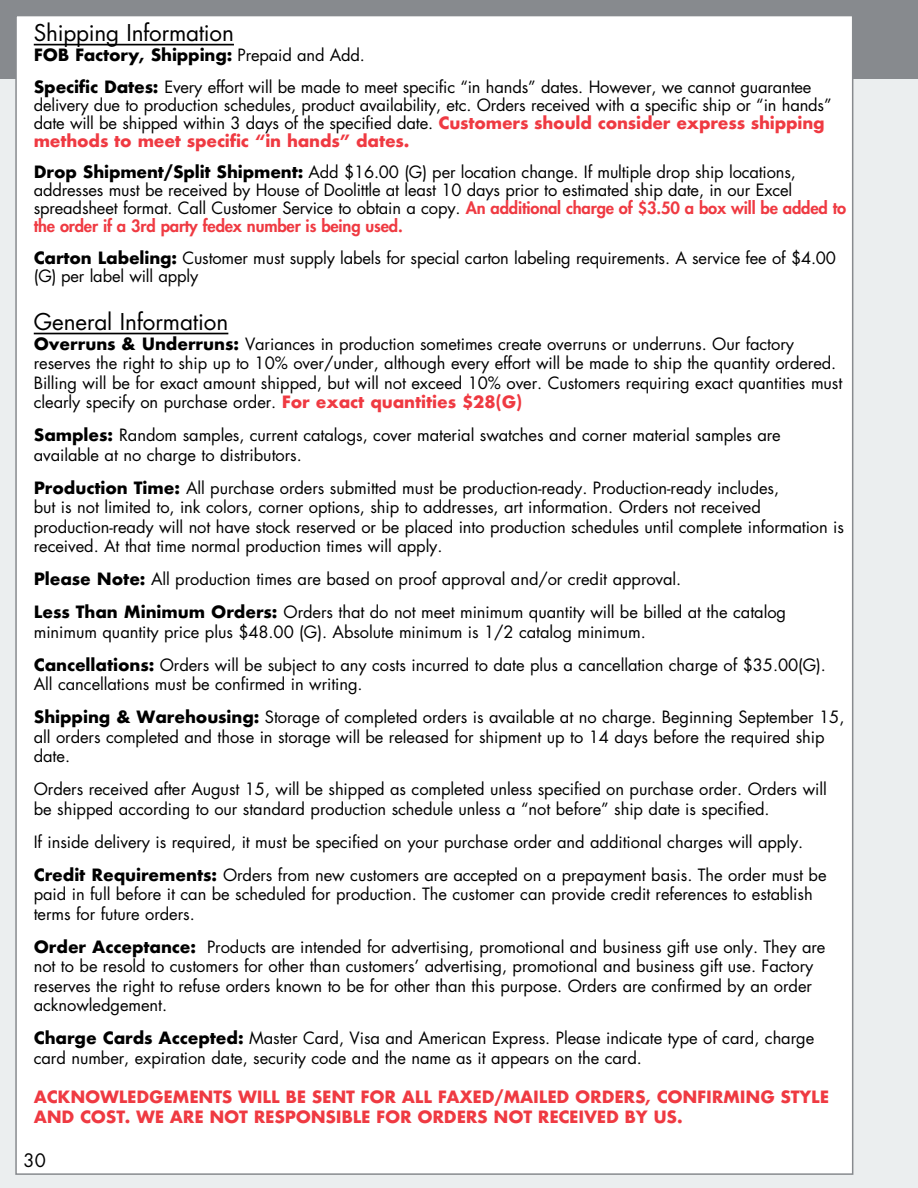
<style>
.page{position:relative;width:918px;height:1188px;background:#ebeeef}
.page>*{position:absolute;margin:0;border:0;box-sizing:border-box;transform-origin:0 0}
.t1{font:22.5px "Futura";letter-spacing:-.01em;color:#000}
.t2{font:18px "Futura";color:#000}
.t3{font:16.5px/19.5px "Futura";letter-spacing:-.005em;color:#000}
.t4{font:700 16.5px/20px "Futura";letter-spacing:-.015em;color:#ef3a42}
.s1{font-weight:700}
.s2{font-weight:700;color:#ef3a42}
.s3{font-weight:800;color:#ef3a42}
</style>
<div class="page">
<div style="left:0;top:0;width:918px;height:78px;background:#878a8e"></div>
<div style="left:15px;top:15px;width:838px;height:1160px;background:#fff;border:2px solid #878a8e"></div>
<hr style="left:34px;top:44px;width:200px;height:1px;background:#000">
<hr style="left:34px;top:333px;width:194px;height:1px;background:#000">
<h1 class="t1" style="left:34px;top:17px;width:202px">Shipping Information</h1>
<p class="t3" style="left:34px;top:39px;width:779px;line-height:31.5px"><span class="s1">FOB Factory, Shipping:</span> Prepaid and Add.<br><span class="s1">Specific Dates:</span> Every effort will be made to meet specific “in hands” dates. However, we cannot guarantee</p>
<p class="t3" style="left:34px;top:95px;width:799px;line-height:18px">delivery due to production schedules, product availability, etc. Orders received with a specific ship or “in hands” date will be shipped within 3 days of the specified date. <span class="s2">Customers should consider express shipping methods to meet specific “in hands” dates.</span></p>
<p class="t3" style="left:34px;top:163px;width:814px;line-height:18px"><span class="s1">Drop Shipment/Split Shipment:</span> Add $16.00 (G) per location change. If multiple drop ship locations, addresses must be received by House of Doolittle at least 10 days prior to estimated ship date, in our Excel spreadsheet format. Call Customer Service to obtain a copy. <span class="s3">An additional charge of $3.50 a box will be added to the order if a 3rd party fedex number is being used.</span></p>
<p class="t3" style="left:34px;top:248px;width:804px;line-height:18px"><span class="s1">Carton Labeling:</span> Customer must supply labels for special carton labeling requirements. A service fee of $4.00 (G) per label will apply</p>
<h1 class="t1" style="left:34px;top:306px;width:196px">General Information</h1>
<p class="t3" style="left:34px;top:334px;width:810px"><span class="s1">Overruns &amp; Underruns:</span> Variances in production sometimes create overruns or underruns. Our factory reserves the right to ship up to 10% over/under, although every effort will be made to ship the quantity ordered.<br>Billing will be for exact amount shipped, but will not exceed 10% over. Customers requiring exact quantities must clearly specify on purchase order. <span class="s2">For exact quantities $28(G)</span></p>
<p class="t3" style="left:34px;top:425px;width:749px"><span class="s1">Samples:</span> Random samples, current catalogs, cover material swatches and corner material samples are available at no charge to distributors.</p>
<p class="t3" style="left:34px;top:478px;width:812px"><span class="s1">Production Time:</span> All purchase orders submitted must be production-ready. Production-ready includes,<br>but is not limited to, ink colors, corner options, ship to addresses, art information. Orders not received production-ready will not have stock reserved or be placed into production schedules until complete information is received. At that time normal production times will apply.</p>
<p class="t3" style="left:34px;top:562px;width:754px;line-height:33px"><span class="s1">Please Note:</span> All production times are based on proof approval and/or credit approval.<br><span class="s1">Less Than Minimum Orders:</span> Orders that do not meet minimum quantity will be billed at the catalog</p>
<p class="t3" style="left:34px;top:615px;width:794px;line-height:33px">minimum quantity price plus $48.00 (G). Absolute minimum is 1/2 catalog minimum.<br><span class="s1">Cancellations:</span> Orders will be subject to any costs incurred to date plus a cancellation charge of $35.00(G).</p>
<p class="t3" style="left:34px;top:667px;width:812px;line-height:33px">All cancellations must be confirmed in writing.<br><span class="s1">Shipping &amp; Warehousing:</span> Storage of completed orders is available at no charge. Beginning September 15,</p>
<p class="t3" style="left:34px;top:727px;width:792px">all orders completed and those in storage will be released for shipment up to 14 days before the required ship date.</p>
<p class="t3" style="left:34px;top:779px;width:795px">Orders received after August 15, will be shipped as completed unless specified on purchase order. Orders will be shipped according to our standard production schedule unless a “not before” ship date is specified.</p>
<p class="t3" style="left:34px;top:825px;width:794px;line-height:33px">If inside delivery is required, it must be specified on your purchase order and additional charges will apply.<br><span class="s1">Credit Requirements:</span> Orders from new customers are accepted on a prepayment basis. The order must be</p>
<p class="t3" style="left:34px;top:884px;width:780px">paid in full before it can be scheduled for production. The customer can provide credit references to establish terms for future orders.</p>
<p class="t3" style="left:34px;top:937px;width:793px"><span class="s1">Order Acceptance:</span> Products are intended for advertising, promotional and business gift use only. They are not to be resold to customers for other than customers’ advertising, promotional and business gift use. Factory reserves the right to refuse orders known to be for other than this purpose. Orders are confirmed by an order acknowledgement.</p>
<p class="t3" style="left:34px;top:1028px;width:782px"><span class="s1">Charge Cards Accepted:</span> Master Card, Visa and American Express. Please indicate type of card, charge card number, expiration date, security code and the name as it appears on the card.</p>
<p class="t4" style="left:34px;top:1087px;width:797px">ACKNOWLEDGEMENTS WILL BE SENT FOR ALL FAXED/MAILED ORDERS, CONFIRMING STYLE<br>AND COST. WE ARE NOT RESPONSIBLE FOR ORDERS NOT RECEIVED BY US.</p>
<p class="t2" style="left:24px;top:1148px;width:24px">30</p>
</div>
